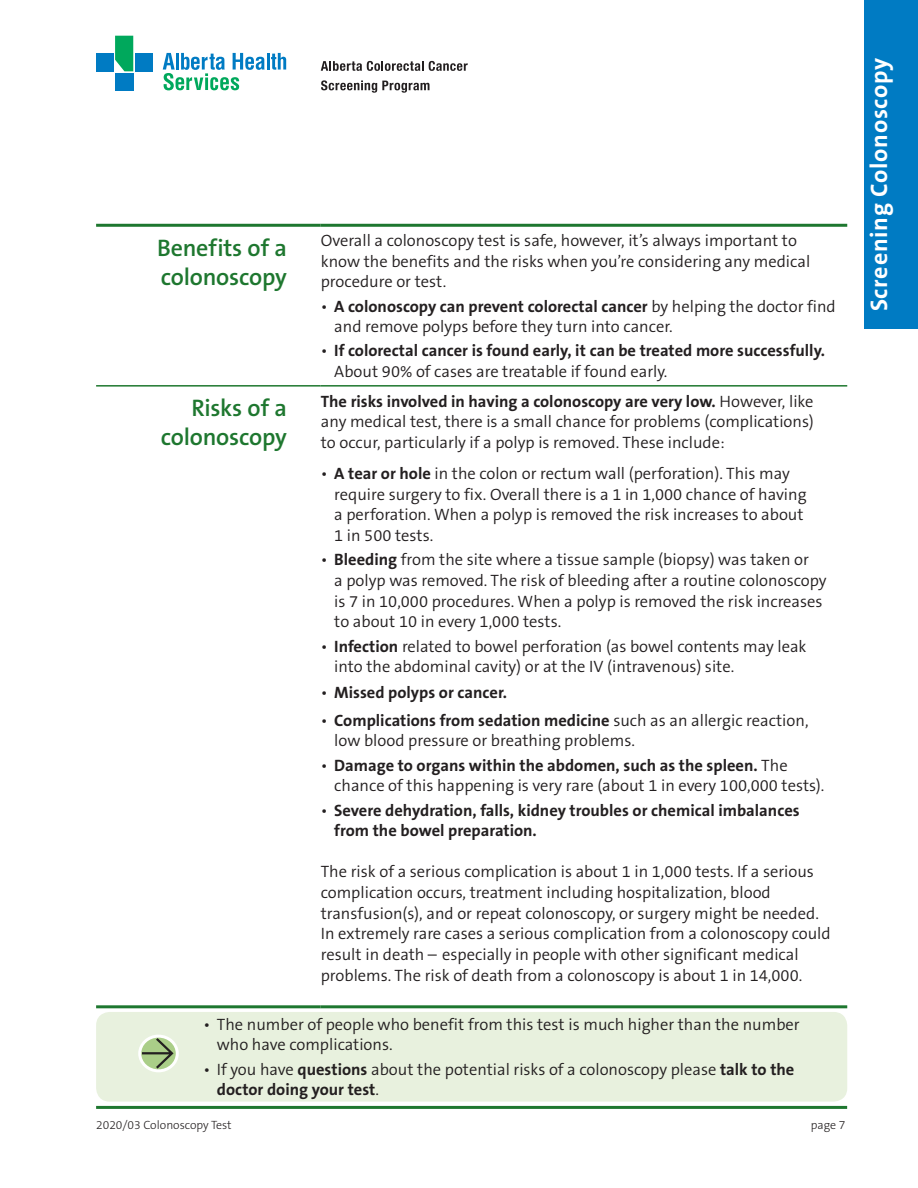
<style>
.page{position:relative;width:918px;height:1188px;background:#fff}
.page>*{position:absolute;margin:0;border:0;box-sizing:border-box;transform-origin:0 0}
.t1{font:600 24px/28.8px "The Sans B6";letter-spacing:-.01em;color:#1e772f}
.t2{font:700 24px "The Sans B7";letter-spacing:.03em;color:#fff}
.t3{font:300 16.5px/20.7px "The Sans B4";color:#231f20}
.t4{font:700 16.5px/20.7px "The Sans B7";color:#231f20}
.t5{font:300 12px "The Sans B3";color:#231f20}
.s1{font-family:"The Sans B4";font-weight:300}
.s2{font-family:"The Sans B7";font-weight:700}
</style>
<div class="page">
<div style="left:864px;top:0;width:54px;height:328px;background:#007bc3"></div>
<div style="left:96px;top:1012px;width:751px;height:90px;background:#e8f1de;border-radius:14px"></div>
<hr style="left:96px;top:224px;width:225px;height:3px;background:#1e772f">
<hr style="left:321px;top:224px;width:526px;height:3px;background:#1e772f">
<hr style="left:96px;top:385px;width:225px;height:2px;background:#1e772f">
<hr style="left:321px;top:385px;width:526px;height:2px;background:#1e772f">
<hr style="left:96px;top:1005px;width:225px;height:3px;background:#1e772f">
<hr style="left:321px;top:1005px;width:526px;height:3px;background:#1e772f">
<div style="left:138px;top:1035px;width:41px;height:37px;border:3px solid #fff;border-radius:50%"></div>
<svg style="left:140px;top:1036px;width:35px;height:35px"></svg>
<hr style="left:267px;top:53px;width:3px;height:17px;background:#007bc3">
<svg style="left:271px;top:53px;width:15px;height:17px"></svg>
<svg style="left:163px;top:53px;width:102px;height:37px"></svg>
<div style="left:96px;top:53px;width:17px;height:18px;background:#007bc3"></div>
<div style="left:135px;top:53px;width:17px;height:18px;background:#007bc3"></div>
<div style="left:115px;top:73px;width:18px;height:17px;background:#007bc3"></div>
<svg style="left:115px;top:36px;width:18px;height:35px"></svg>
<svg style="left:321px;top:61px;width:147px;height:10px"></svg>
<svg style="left:321px;top:80px;width:109px;height:13px"></svg>
<hr style="left:96px;top:1106px;width:751px;height:3px;background:#1e772f">
<h1 class="t1" style="left:157px;top:234px;width:131px">Benefits of a colonoscopy</h1>
<p class="t3" style="left:321px;top:231px;width:491px">Overall a colonoscopy test is safe, however, it’s always important to know the benefits and the risks when you’re considering any medical procedure or test.</p>
<p class="t4" style="left:321px;top:296px;width:517px"><span class="s1">•</span> A colonoscopy can prevent colorectal cancer <span class="s1">by helping the doctor find</span></p>
<p class="t3" style="left:334px;top:317px;width:340px">and remove polyps before they turn into cancer.</p>
<p class="t4" style="left:321px;top:341px;width:506px"><span class="s1">•</span> If colorectal cancer is found early, it can be treated more successfully.</p>
<p class="t3" style="left:334px;top:362px;width:335px">About 90% of cases are treatable if found early.</p>
<h1 class="t1" style="left:161px;top:395px;width:128px;text-align:right">Risks of a colonoscopy</h1>
<p class="t4" style="left:321px;top:391px;width:494px">The risks involved in having a colonoscopy are very low. <span class="s1">However, like</span></p>
<p class="t3" style="left:321px;top:412px;width:495px">any medical test, there is a small chance for problems (complications) to occur, particularly if a polyp is removed. These include:</p>
<p class="t3" style="left:334px;top:464px;width:474px;text-indent:-13px">• <span class="s2">A tear or hole</span> in the colon or rectum wall (perforation). This may require surgery to fix. Overall there is a 1 in 1,000 chance of having a perforation. When a polyp is removed the risk increases to about 1 in 500 tests.</p>
<p class="t3" style="left:334px;top:550px;width:494px;text-indent:-13px">• <span class="s2">Bleeding</span> from the site where a tissue sample (biopsy) was taken or<br>a polyp was removed. The risk of bleeding after a routine colonoscopy is 7 in 10,000 procedures. When a polyp is removed the risk increases to about 10 in every 1,000 tests.</p>
<p class="t3" style="left:334px;top:636px;width:474px;text-indent:-13px">• <span class="s2">Infection</span> related to bowel perforation (as bowel contents may leak into the abdominal cavity) or at the IV (intravenous) site.</p>
<p class="t4" style="left:321px;top:683px;width:188px"><span class="s1">•</span> Missed polyps or cancer.</p>
<p class="t4" style="left:321px;top:710px;width:489px"><span class="s1">•</span> Complications from sedation medicine <span class="s1">such as an allergic reaction,</span></p>
<p class="t3" style="left:334px;top:731px;width:302px">low blood pressure or breathing problems.</p>
<p class="t4" style="left:321px;top:755px;width:468px"><span class="s1">•</span> Damage to organs within the abdomen, such as the spleen. <span class="s1">The</span></p>
<p class="t3" style="left:334px;top:776px;width:492px">chance of this happening is very rare (about 1 in every 100,000 tests).</p>
<p class="t4" style="left:334px;top:800px;width:467px;text-indent:-13px"><span class="s1">•</span> Severe dehydration, falls, kidney troubles or chemical imbalances from the bowel preparation.</p>
<p class="t3" style="left:321px;top:862px;width:511px">The risk of a serious complication is about 1 in 1,000 tests. If a serious complication occurs, treatment including hospitalization, blood transfusion(s), and or repeat colonoscopy, or surgery might be needed.<br>In extremely rare cases a serious complication from a colonoscopy could result in death – especially in people with other significant medical problems. The risk of death from a colonoscopy is about 1 in 14,000.</p>
<p class="t3" style="left:217px;top:1015px;width:584px;text-indent:-13px">• The number of people who benefit from this test is much higher than the number who have complications.</p>
<p class="t3" style="left:203px;top:1059px;width:593px">• If you have <span class="s2">questions</span> about the potential risks of a colonoscopy please <span class="s2">talk to the</span></p>
<p class="t4" style="left:217px;top:1080px;width:164px">doctor doing your test<span class="s1">.</span></p>
<p class="t5" style="left:96px;top:1119px;width:137px">2020/03 Colonoscopy Test</p>
<p class="t5" style="left:811px;top:1119px;width:36px">page 7</p>
<h1 class="t2" style="left:866px;top:311px;width:255px;rotate:-90deg">Screening Colonoscopy</h1>
</div>
